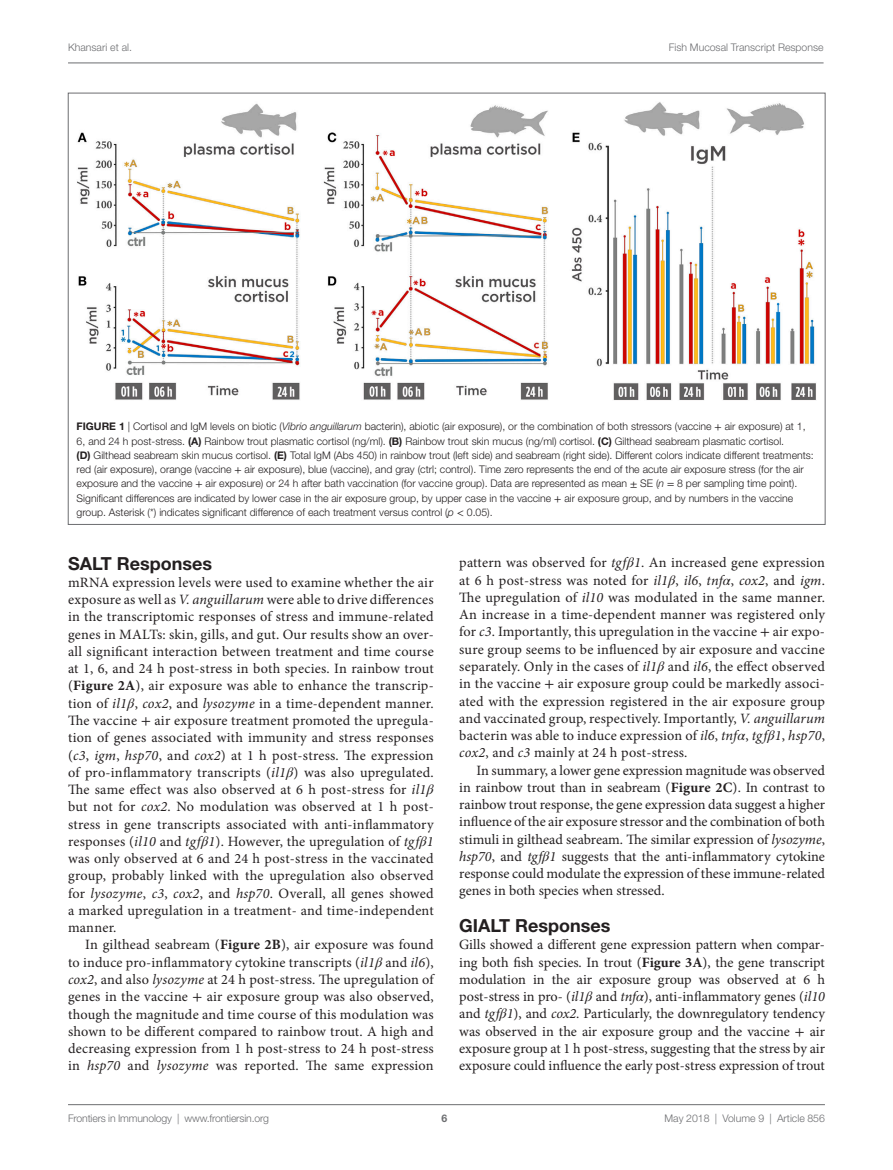
<style>
.page{position:relative;width:893px;height:1170px;background:#fff}
.page>*{position:absolute;margin:0;border:0;box-sizing:border-box;transform-origin:0 0}
.t1{font:700 18px "Helvetica Neue LT Std";color:#231f20}
.t2{font:14.25px/17.2px "Minion Pro";letter-spacing:.005em;color:#231f20;text-align:justify}
.t3{font:300 10.5px/14.2px "Helvetica Neue LT Std";color:#231f20}
.t4{font:300 10.5px "Helvetica Neue LT Std";color:#6c6d70}
.t5{font:700 10.5px "Helvetica Neue LT Std";color:#6c6d70}
.s1{font-weight:700}
.s2{font-style:italic}
.s3{font-family:"STIX General";font-weight:400}
.s4{font-family:"STIX General";font-style:italic}
.s5{font-family:"STIX General"}
</style>
<div class="page">
<img style="left:77px;top:102px;width:739px;height:298px">
<hr style="left:68px;top:63px;width:756px;height:1px;background:#6c6d70">
<hr style="left:68px;top:1104px;width:757px;height:1px;background:#6c6d70">
<p class="t4" style="left:68px;top:41px;width:65px">Khansari et al.</p>
<p class="t4" style="left:669px;top:41px;width:156px">Fish mucosal transcript response</p>
<p class="t3" style="left:77px;top:419px;width:739px"><span class="s1">Figure 1</span> | Cortisol and IgM levels on biotic (<span class="s2">Vibrio anguillarum</span> bacterin), abiotic (air exposure), or the combination of both stressors (vaccine <span class="s3">+</span> air exposure) at 1, 6, and 24 h post-stress. <span class="s1">(A)</span> Rainbow trout plasmatic cortisol (ng/ml). <span class="s1">(B)</span> Rainbow trout skin mucus (ng/ml) cortisol. <span class="s1">(C)</span> Gilthead seabream plasmatic cortisol.<br><span class="s1">(D)</span> Gilthead seabream skin mucus cortisol. <span class="s1">(E)</span> Total IgM (Abs 450) in rainbow trout (left side) and seabream (right side). Different colors indicate different treatments: red (air exposure), orange (vaccine <span class="s3">+</span> air exposure), blue (vaccine), and gray (ctrl; control). Time zero represents the end of the acute air exposure stress (for the air exposure and the vaccine <span class="s3">+</span> air exposure) or 24 h after bath vaccination (for vaccine group). Data are represented as mean <span class="s3">±</span> SE (<span class="s2">n</span> <span class="s3">=</span> 8 per sampling time point).<br>Significant differences are indicated by lower case in the air exposure group, by upper case in the vaccine <span class="s3">+</span> air exposure group, and by numbers in the vaccine group. Asterisk (*) indicates significant difference of each treatment versus control (<span class="s2">p</span> <span class="s3">&lt;</span> 0.05).</p>
<p class="t1" style="left:68px;top:552px;width:146px">SALT Responses</p>
<p class="t2" style="left:68px;top:573px;width:367px">mRNA expression levels were used to examine whether the air exposure as well as <span class="s2">V. anguillarum</span> were able to drive differences in the transcriptomic responses of stress and immune-related genes in MALTs: skin, gills, and gut. Our results show an over&shy;all significant interaction between treatment and time course at 1, 6, and 24 h post-stress in both species. In rainbow trout (<span class="s1">Figure 2A</span>), air exposure was able to enhance the transcrip&shy;tion of <span class="s2">il1</span><span class="s4">β</span>, <span class="s2">cox2</span>, and <span class="s2">lysozyme</span> in a time-dependent manner.<br>The vaccine <span class="s5">+</span> air exposure treatment promoted the upregula&shy;tion of genes associated with immunity and stress responses (<span class="s2">c3</span>, <span class="s2">igm</span>, <span class="s2">hsp70</span>, and <span class="s2">cox2</span>) at 1 h post-stress. The expression of pro-inflammatory transcripts (<span class="s2">il1</span><span class="s4">β</span>) was also upregulated.<br>The same effect was also observed at 6 h post-stress for <span class="s2">il1</span><span class="s4">β </span>but not for <span class="s2">cox2</span>. No modulation was observed at 1 h post&shy;stress in gene transcripts associated with anti-inflammatory responses (<span class="s2">il10</span> and <span class="s2">tgf</span><span class="s4">β</span><span class="s2">1</span>). However, the upregulation of <span class="s2">tgf</span><span class="s4">β</span><span class="s2">1 </span>was only observed at 6 and 24 h post-stress in the vaccinated group, probably linked with the upregulation also observed for <span class="s2">lysozyme</span>, <span class="s2">c3</span>, <span class="s2">cox2</span>, and <span class="s2">hsp70</span>. Overall, all genes showed a marked upregulation in a treatment- and time-independent manner.</p>
<p class="t2" style="left:68px;top:936px;width:367px;text-indent:17px">In gilthead seabream (<span class="s1">Figure 2B</span>), air exposure was found to induce pro-inflammatory cytokine transcripts (<span class="s2">il1</span><span class="s4">β</span> and <span class="s2">il6</span>), <span class="s2">cox2</span>, and also <span class="s2">lysozyme</span> at 24 h post-stress. The upregulation of genes in the vaccine <span class="s5">+</span> air exposure group was also observed, though the magnitude and time course of this modulation was shown to be different compared to rainbow trout. A high and decreasing expression from 1 h post-stress to 24 h post-stress in <span class="s2">hsp70</span> and <span class="s2">lysozyme</span> was reported. The same expression</p>
<p class="t2" style="left:459px;top:554px;width:367px">pattern was observed for <span class="s2">tgf</span><span class="s4">β</span><span class="s2">1</span>. An increased gene expression at 6 h post-stress was noted for <span class="s2">il1</span><span class="s4">β</span>, <span class="s2">il6</span>, <span class="s2">tnf</span><span class="s4">α</span>, <span class="s2">cox2</span>, and <span class="s2">igm</span>.<br>The upregulation of <span class="s2">il10</span> was modulated in the same manner.<br>An increase in a time-dependent manner was registered only for <span class="s2">c3</span>. Importantly, this upregulation in the vaccine <span class="s5">+</span> air expo&shy;sure group seems to be influenced by air exposure and vaccine separately. Only in the cases of <span class="s2">il1</span><span class="s4">β</span> and <span class="s2">il6</span>, the effect observed in the vaccine <span class="s5">+</span> air exposure group could be markedly associ&shy;ated with the expression registered in the air exposure group and vaccinated group, respectively. Importantly, <span class="s2">V. anguillarum </span>bacterin was able to induce expression of <span class="s2">il6</span>, <span class="s2">tnf</span><span class="s4">α</span>, <span class="s2">tgf</span><span class="s4">β</span><span class="s2">1</span>, <span class="s2">hsp70</span>, <span class="s2">cox2</span>, and <span class="s2">c3</span> mainly at 24 h post-stress.</p>
<p class="t2" style="left:459px;top:761px;width:367px;text-indent:17px">In summary, a lower gene expression magnitude was observed in rainbow trout than in seabream (<span class="s1">Figure 2C</span>). In contrast to rainbow trout response, the gene expression data suggest a higher influence of the air exposure stressor and the combination of both stimuli in gilthead seabream. The similar expression of <span class="s2">lysozyme</span>, <span class="s2">hsp70</span>, and <span class="s2">tgf</span><span class="s4">β</span><span class="s2">1</span> suggests that the anti-inflammatory cytokine response could modulate the expression of these immune-related genes in both species when stressed.</p>
<p class="t1" style="left:459px;top:914px;width:12px">GIAL</p>
<p class="t1" style="left:499px;top:914px;width:113px">T Responses</p>
<p class="t2" style="left:459px;top:936px;width:367px">Gills showed a different gene expression pattern when compar&shy;ing both fish species. In trout (<span class="s1">Figure 3A</span>), the gene transcript modulation in the air exposure group was observed at 6 h post-stress in pro- (<span class="s2">il1</span><span class="s4">β</span> and <span class="s2">tnf</span><span class="s4">α</span>), anti-inflammatory genes (<span class="s2">il10 </span>and <span class="s2">tgf</span><span class="s4">β</span><span class="s2">1</span>), and <span class="s2">cox2</span>. Particularly, the downregulatory tendency was observed in the air exposure group and the vaccine <span class="s5">+</span> air exposure group at 1 h post-stress, suggesting that the stress by air exposure could influence the early post-stress expression of trout</p>
<p class="t4" style="left:68px;top:1111px;width:203px">Frontiers in Immunology | www.frontiersin.org</p>
<p class="t4" style="left:665px;top:1111px;width:162px">May 2018 | Volume 9 | Article 856</p>
<p class="t5" style="left:441px;top:1111px;width:7px">6</p>
</div>
